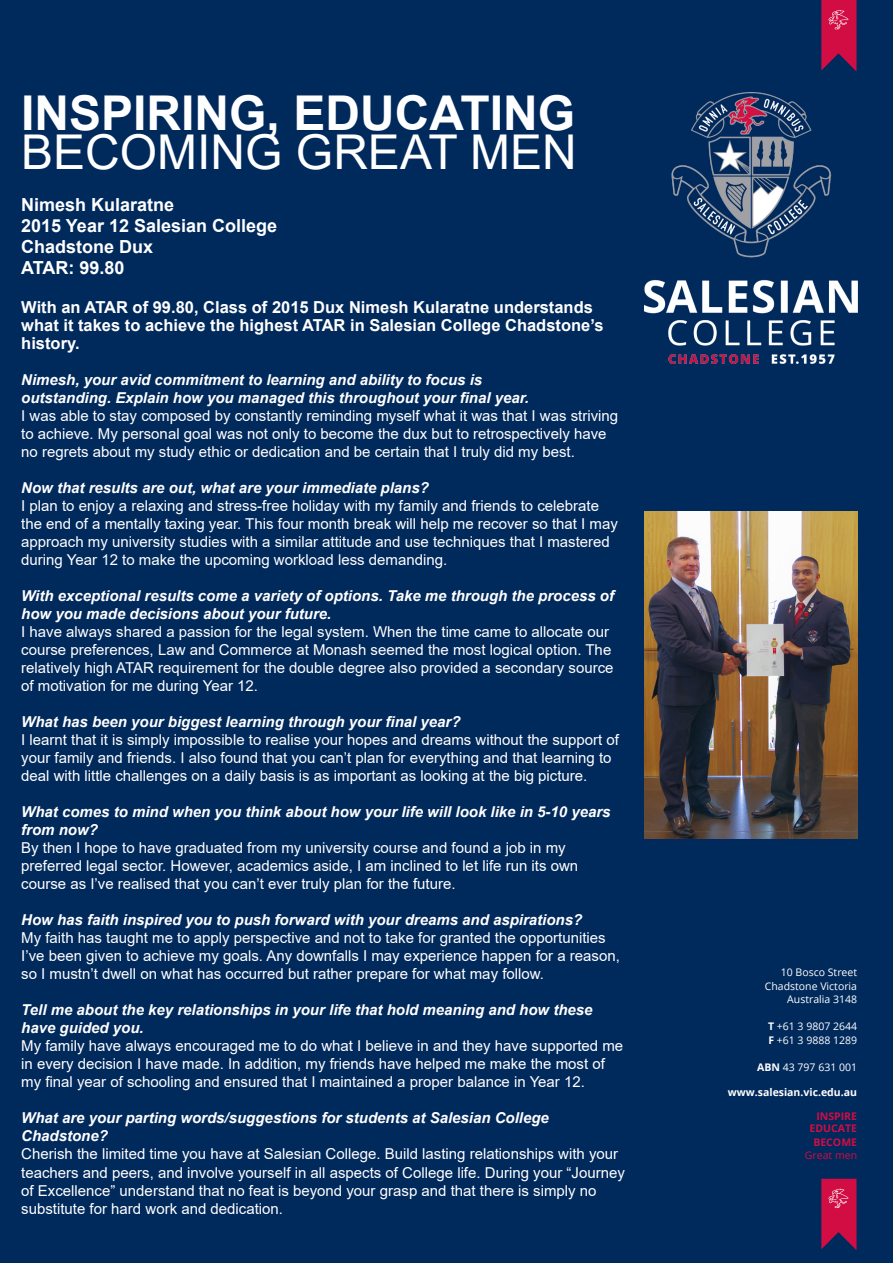
<style>
.page{position:relative;width:893px;height:1263px;background:#00295c}
.page>*{position:absolute;margin:0;border:0;box-sizing:border-box;transform-origin:0 0}
.t1{font:700 48px/39px "Arial";color:#fff}
.t2{font:700 18px "Arial";color:#fff}
.t3{font:700 16.5px/18px "Arial";color:#fff}
.t4{font:15px/18px "Arial";color:#fff}
.t5{font:italic 700 15px/18px "Arial";color:#fff}
.t6{font:10.5px/13.5px "Open Sans";color:#fff;text-align:right}
.t7{font:700 10.5px "Open Sans";color:#fff}
.t8{font:700 10.5px/12px "Open Sans";color:#d20d44;text-align:right}
.t9{font:10.5px/13.5px "Open Sans";color:#d20d44;text-align:right}
.s1{font-weight:400}
.s2{font-weight:700}
</style>
<div class="page">
<svg style="left:821px;top:0;width:35px;height:71px;background:#b6184c"></svg>
<img style="left:645px;top:92px;width:212px;height:271px">
<svg style="left:821px;top:1179px;width:35px;height:71px;background:#b6184c"></svg>
<img style="left:645px;top:511px;width:212px;height:327px">
<p class="t1" style="left:21px;top:95px;width:557px">INSPIRING, EDUCATING<br><span class="s1">BECOMING GREAT MEN</span></p>
<p class="t2" style="left:21px;top:192px;width:155px">Nimesh Kularatne</p>
<p class="t2" style="left:21px;top:213px;width:257px">2015 Year 12 Salesian College</p>
<p class="t2" style="left:21px;top:234px;width:134px">Chadstone Dux</p>
<p class="t2" style="left:21px;top:255px;width:105px">ATAR: 99.80</p>
<p class="t3" style="left:21px;top:299px;width:584px">With an ATAR of 99.80, Class of 2015 Dux Nimesh Kularatne understands what it takes to achieve the highest ATAR in Salesian College Chadstone’s history.</p>
<p class="t5" style="left:21px;top:372px;width:462px">Nimesh, your avid commitment to learning and ability to focus is</p>
<p class="t5" style="left:21px;top:390px;width:509px">outstanding. Explain how you managed this throughout your final year.</p>
<p class="t4" style="left:21px;top:407px;width:598px">I was able to stay composed by constantly reminding myself what it was that I was striving to achieve. My personal goal was not only to become the dux but to retrospectively have no regrets about my study ethic or dedication and be certain that I truly did my best.</p>
<p class="t5" style="left:21px;top:480px;width:409px">Now that results are out, what are your immediate plans?</p>
<p class="t4" style="left:21px;top:497px;width:598px">I plan to enjoy a relaxing and stress-free holiday with my family and friends to celebrate the end of a mentally taxing year. This four month break will help me recover so that I may approach my university studies with a similar attitude and use techniques that I mastered during Year 12 to make the upcoming workload less demanding.</p>
<p class="t5" style="left:21px;top:588px;width:594px">With exceptional results come a variety of options. Take me through the process of how you made decisions about your future.</p>
<p class="t4" style="left:21px;top:623px;width:594px">I have always shared a passion for the legal system. When the time came to allocate our course preferences, Law and Commerce at Monash seemed the most logical option. The relatively high ATAR requirement for the double degree also provided a secondary source of motivation for me during Year 12.</p>
<p class="t5" style="left:21px;top:714px;width:441px">What has been your biggest learning through your final year?</p>
<p class="t4" style="left:21px;top:731px;width:599px">I learnt that it is simply impossible to realise your hopes and dreams without the support of your family and friends. I also found that you can’t plan for everything and that learning to deal with little challenges on a daily basis is as important as looking at the big picture.</p>
<p class="t5" style="left:21px;top:804px;width:591px">What comes to mind when you think about how your life will look like in 5-10 years from now?</p>
<p class="t4" style="left:21px;top:839px;width:558px">By then I hope to have graduated from my university course and found a job in my preferred legal sector. However, academics aside, I am inclined to let life run its own course as I’ve realised that you can’t ever truly plan for the future.</p>
<p class="t5" style="left:21px;top:912px;width:562px">How has faith inspired you to push forward with your dreams and aspirations?</p>
<p class="t4" style="left:21px;top:929px;width:600px">My faith has taught me to apply perspective and not to take for granted the opportunities<br>I’ve been given to achieve my goals. Any downfalls I may experience happen for a reason, so I mustn’t dwell on what has occurred but rather prepare for what may follow.</p>
<p class="t5" style="left:21px;top:1002px;width:573px">Tell me about the key relationships in your life that hold meaning and how these have guided you.</p>
<p class="t4" style="left:21px;top:1037px;width:603px">My family have always encouraged me to do what I believe in and they have supported me in every decision I have made. In addition, my friends have helped me make the most of my final year of schooling and ensured that I maintained a proper balance in Year 12.</p>
<p class="t5" style="left:21px;top:1110px;width:529px">What are your parting words/suggestions for students at Salesian College<br>Chadstone?</p>
<p class="t4" style="left:21px;top:1145px;width:605px">Cherish the limited time you have at Salesian College. Build lasting relationships with your teachers and peers, and involve yourself in all aspects of College life. During your “Journey of Excellence” understand that no feat is beyond your grasp and that there is simply no substitute for hard work and dedication.</p>
<p class="t6" style="left:765px;top:965px;width:94px">10 Bosco Street<br>Chadstone Victoria<br>Australia 3148</p>
<p class="t6" style="left:768px;top:1019px;width:91px;text-align:left"><span class="s2">T</span> +61 3 9807 2644<br><span class="s2">F</span> +61 3 9888 1289</p>
<p class="t6" style="left:757px;top:1060px;width:101px"><span class="s2">ABN</span> 43 797 631 001</p>
<p class="t7" style="left:728px;top:1085px;width:131px">www.salesian.vic.edu.au</p>
<p class="t8" style="left:810px;top:1110px;width:49px">INSPIRE<br>EDUCATE</p>
<p class="t9" style="left:805px;top:1135px;width:54px"><span class="s2">BECOME<br></span>Great men</p>
</div>
